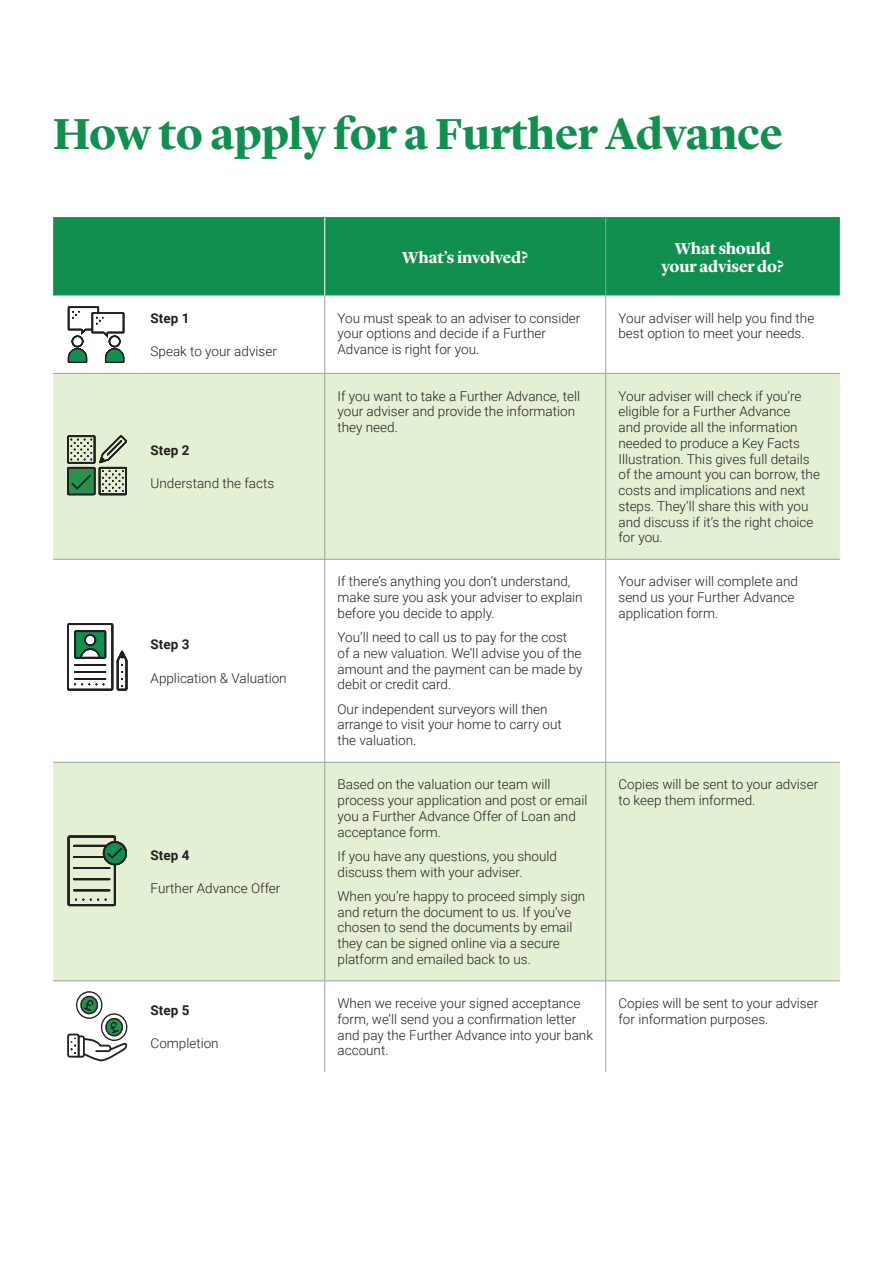
<style>
.page{position:relative;width:893px;height:1263px;background:#fff}
.page>*{position:absolute;margin:0;border:0;box-sizing:border-box;transform-origin:0 0}
.t1{font:700 45px "Lyon Display";letter-spacing:-.005em;color:#118f4e}
.t2{font:700 16.5px/18px "Lyon Display";letter-spacing:-.01em;color:#fff;text-align:center}
.Table_body_copy{font:300 13.5px/15.8px "Roboto";color:#231f20}
.Body_9_12{font:300 13.5px "Roboto";color:#231f20}
.Body_9_12-2{font:700 13.5px "Roboto";color:#231f20}
</style>
<div class="page">
<div style="left:53px;top:217px;width:787px;height:78px;background:#118f4e"></div>
<svg style="left:53px;top:374px;width:787px;height:606px;fill:#e4f0d4"></svg>
<hr style="left:324px;top:295px;width:1px;height:78px;background:#9d9fa2">
<hr style="left:53px;top:373px;width:85px;height:1px;background:#9d9fa2">
<hr style="left:138px;top:373px;width:187px;height:1px;background:#9d9fa2">
<hr style="left:325px;top:373px;width:280px;height:1px;background:#9d9fa2">
<hr style="left:324px;top:374px;width:1px;height:185px;background:#9d9fa2">
<hr style="left:606px;top:373px;width:234px;height:1px;background:#9d9fa2">
<hr style="left:53px;top:559px;width:85px;height:1px;background:#9d9fa2">
<hr style="left:138px;top:559px;width:187px;height:1px;background:#9d9fa2">
<hr style="left:325px;top:559px;width:280px;height:1px;background:#9d9fa2">
<hr style="left:324px;top:560px;width:1px;height:202px;background:#9d9fa2">
<hr style="left:606px;top:559px;width:234px;height:1px;background:#9d9fa2">
<hr style="left:53px;top:762px;width:85px;height:1px;background:#9d9fa2">
<hr style="left:138px;top:762px;width:187px;height:1px;background:#9d9fa2">
<hr style="left:325px;top:762px;width:280px;height:1px;background:#9d9fa2">
<hr style="left:324px;top:762px;width:1px;height:218px;background:#9d9fa2">
<hr style="left:606px;top:762px;width:234px;height:1px;background:#9d9fa2">
<hr style="left:53px;top:980px;width:85px;height:1px;background:#9d9fa2">
<hr style="left:138px;top:980px;width:187px;height:1px;background:#9d9fa2">
<hr style="left:325px;top:980px;width:280px;height:1px;background:#9d9fa2">
<hr style="left:324px;top:981px;width:1px;height:91px;background:#9d9fa2">
<hr style="left:606px;top:980px;width:234px;height:1px;background:#9d9fa2">
<hr style="left:324px;top:217px;width:1px;height:78px;background:#fff">
<hr style="left:605px;top:217px;width:1px;height:78px;background:#9d9fa2">
<hr style="left:605px;top:295px;width:1px;height:78px;background:#9d9fa2">
<hr style="left:605px;top:373px;width:1px;height:186px;background:#9d9fa2">
<hr style="left:605px;top:559px;width:1px;height:203px;background:#9d9fa2">
<hr style="left:605px;top:762px;width:1px;height:219px;background:#9d9fa2">
<hr style="left:605px;top:981px;width:1px;height:91px;background:#9d9fa2">
<svg style="left:67px;top:991px;width:61px;height:70px"></svg>
<svg style="left:68px;top:306px;width:56px;height:57px"></svg>
<svg style="left:67px;top:435px;width:60px;height:60px;background:#8ba087"></svg>
<svg style="left:67px;top:623px;width:60px;height:67px"></svg>
<svg style="left:68px;top:836px;width:59px;height:70px;background:#a5b59d"></svg>
<h2 class="t1" style="left:53px;top:100px;width:732px">How to apply for a Further Advance</h2>
<p class="Body_9_12-2" style="left:151px;top:308px;width:40px">Step 1</p>
<p class="Body_9_12" style="left:151px;top:342px;width:128px">Speak to your adviser</p>
<p class="Body_9_12-2" style="left:151px;top:440px;width:40px">Step 2</p>
<p class="Body_9_12" style="left:151px;top:474px;width:125px">Understand the facts</p>
<p class="Body_9_12-2" style="left:151px;top:635px;width:40px">Step 3</p>
<p class="Body_9_12" style="left:151px;top:668px;width:138px">Application &amp; Valuation</p>
<p class="Body_9_12-2" style="left:151px;top:845px;width:40px">Step 4</p>
<p class="Body_9_12" style="left:151px;top:879px;width:131px">Further Advance Offer</p>
<p class="Body_9_12-2" style="left:151px;top:1001px;width:40px">Step 5</p>
<p class="Body_9_12" style="left:151px;top:1034px;width:70px">Completion</p>
<p class="t2" style="left:402px;top:247px;width:127px">What’s involved?</p>
<p class="t2" style="left:662px;top:238px;width:124px">What should your adviser do?</p>
<p class="Table_body_copy" style="left:337px;top:309px;width:244px">You must speak to an adviser to consider your options and decide if a Further<br>Advance is right for you.</p>
<p class="Table_body_copy" style="left:618px;top:309px;width:197px">Your adviser will help you find the best option to meet your needs.</p>
<p class="Table_body_copy" style="left:337px;top:387px;width:244px">If you want to take a Further Advance, tell your adviser and provide the information they need.</p>
<p class="Table_body_copy" style="left:618px;top:387px;width:203px">Your adviser will check if you’re eligible for a Further Advance<br>and provide all the information needed to produce a Key Facts<br>Illustration. This gives full details of the amount you can borrow, the costs and implications and next steps. They’ll share this with you and discuss if it’s the right choice for you.</p>
<p class="Table_body_copy" style="left:337px;top:573px;width:247px">If there’s anything you don’t understand, make sure you ask your adviser to explain before you decide to apply.</p>
<p class="Table_body_copy" style="left:337px;top:629px;width:247px">You’ll need to call us to pay for the cost of a new valuation. We’ll advise you of the amount and the payment can be made by debit or credit card.</p>
<p class="Table_body_copy" style="left:337px;top:700px;width:226px">Our independent surveyors will then arrange to visit your home to carry out the valuation.</p>
<p class="Table_body_copy" style="left:337px;top:776px;width:251px">Based on the valuation our team will process your application and post or email you a Further Advance Offer of Loan and acceptance form.</p>
<p class="Table_body_copy" style="left:337px;top:848px;width:221px">If you have any questions, you should discuss them with your adviser.</p>
<p class="Table_body_copy" style="left:337px;top:888px;width:249px">When you’re happy to proceed simply sign and return the document to us. If you’ve chosen to send the documents by email they can be signed online via a secure platform and emailed back to us.</p>
<p class="Table_body_copy" style="left:618px;top:573px;width:181px">Your adviser will complete and send us your Further Advance application form.</p>
<p class="Table_body_copy" style="left:618px;top:776px;width:201px">Copies will be sent to your adviser to keep them informed.</p>
<p class="Table_body_copy" style="left:337px;top:995px;width:257px">When we receive your signed acceptance form, we’ll send you a confirmation letter and pay the Further Advance into your bank account.</p>
<p class="Table_body_copy" style="left:618px;top:995px;width:201px">Copies will be sent to your adviser for information purposes.</p>
</div>
